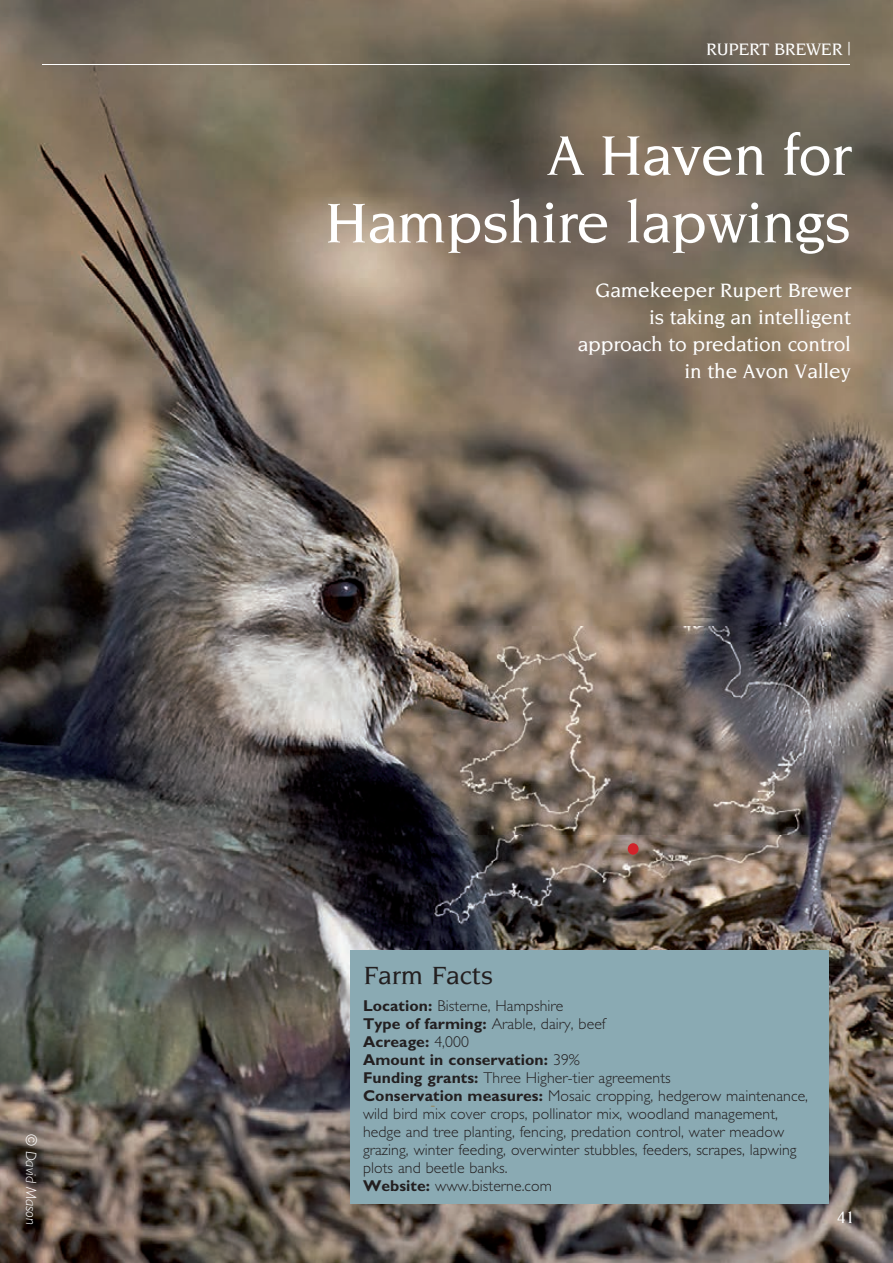
<style>
.page{position:relative;width:893px;height:1263px;background:#fff}
.page>*{position:absolute;margin:0;border:0;box-sizing:border-box;transform-origin:0 0}
.t1{font:500 60px/67.5px "Novarese LT";letter-spacing:-.01em;color:#fff;text-align:right}
.t2{font:500 27px "Novarese LT";letter-spacing:.005em;color:#231f20}
.t3{font:500 21px/27px "Novarese LT";letter-spacing:-.005em;color:#fff;text-align:right}
.t4{font:500 18px "Novarese LT";letter-spacing:-.015em;color:#fff}
.t5{font:300 15.75px/18px "Gill Sans";letter-spacing:.005em;color:#231f20}
.t6{font:italic 300 15px "Gill Sans";color:#fff}
.s1{font-weight:700}
</style>
<div class="page">
<img style="left:0;top:0;width:893px;height:1263px">
<div style="left:350px;top:950px;width:479px;height:253px;background:#8aaab3"></div>
<img style="left:434px;top:627px;width:397px;height:313px">
<div style="left:628px;top:843px;width:10px;height:12px;background:#d1232a;border-radius:50%"></div>
<hr style="left:42px;top:64px;width:808px;height:1px;background:#fff">
<p class="t6" style="left:40px;top:1134px;width:92px;rotate:90deg">© David Mason</p>
<p class="t4" style="left:706px;top:40px;width:146px">RUPERT BREWER |</p>
<h1 class="t1" style="left:325px;top:121px;width:528px">A Haven for<br>Hampshire lapwings</h1>
<h3 class="t3" style="left:578px;top:277px;width:275px">Gamekeeper Rupert Brewer is taking an intelligent approach to predation control in the Avon Valley</h3>
<h2 class="t2" style="left:363px;top:960px;width:132px">Farm Facts</h2>
<p class="t5" style="left:363px;top:996px;width:447px"><span class="s1">Location:</span> Bisterne, Hampshire<br><span class="s1">Type of farming:</span> Arable, dairy, beef<br><span class="s1">Acreage:</span> 4,000<br><span class="s1">Amount in conservation:</span> 39%<br><span class="s1">Funding grants:</span> Three Higher-tier agreements<br><span class="s1">Conservation measures:</span> Mosaic cropping, hedgerow maintenance, wild bird mix cover crops, pollinator mix, woodland management, hedge and tree planting, fencing, predation control, water meadow grazing, winter feeding, overwinter stubbles, feeders, scrapes, lapwing plots and beetle banks.<br><span class="s1">Website:</span> www.bisterne.com</p>
<p class="t4" style="left:837px;top:1207px;width:19px">41</p>
</div>
